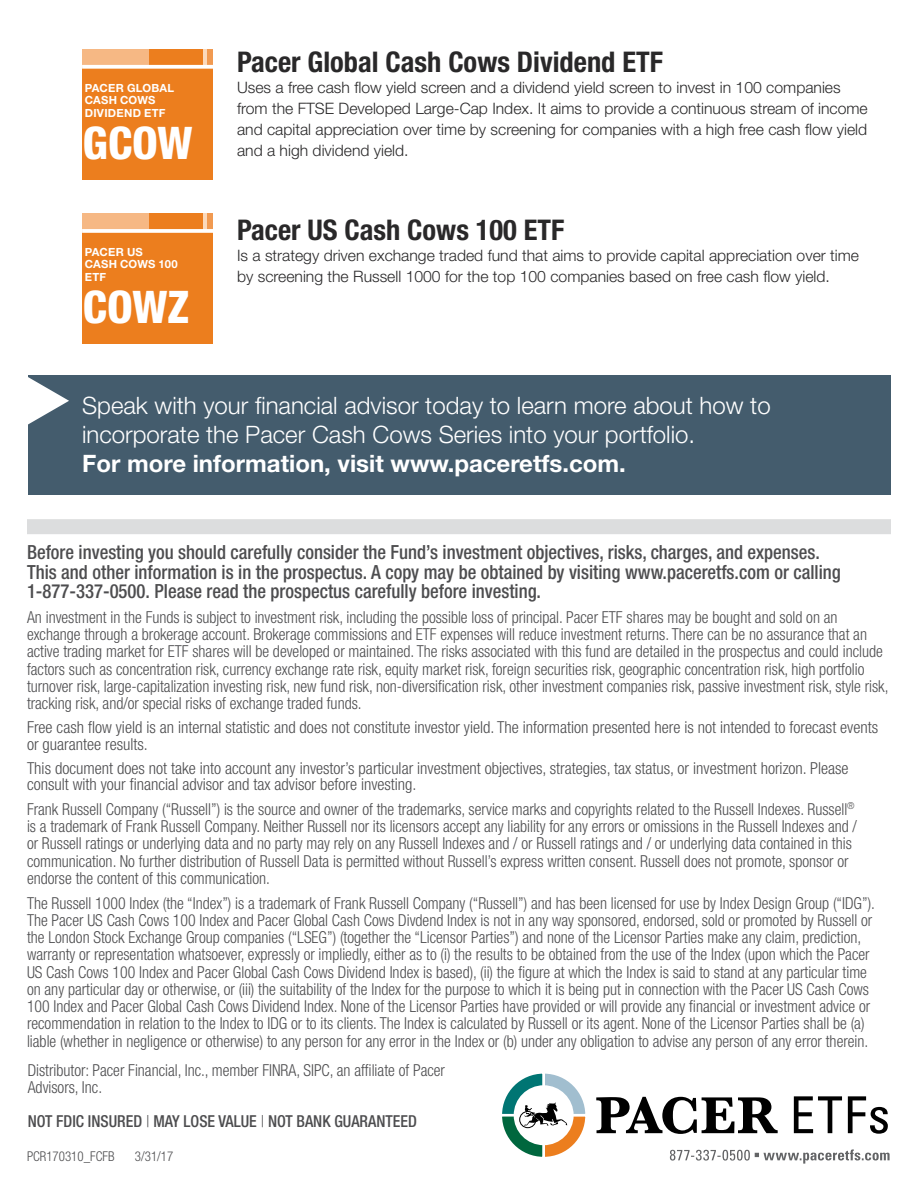
<style>
.page{position:relative;width:918px;height:1188px;background:#fff}
.page>*{position:absolute;margin:0;border:0;box-sizing:border-box;transform-origin:0 0}
.t1{font:800 condensed 45px "Helvetica Neue";color:#fff}
.t2{font:700 condensed 28.5px "Helvetica Neue";color:#292829}
.t3{font:300 24px/28.8px "Helvetica Neue";color:#fff}
.t4{font:700 24px "Helvetica Neue";color:#fff}
.t5{font:500 condensed 19.5px/19.5px "Helvetica Neue";color:#4d4d4f;scale:.96 1}
.t6{font:300 condensed 16.5px/17.2px "Helvetica Neue";color:#4d4d4f;scale:.96 1}
.t7{font:300 condensed 16.5px/16.5px "Helvetica Neue";color:#4d4d4f}
.t8{font:500 condensed 16.5px "Helvetica Neue";color:#4d4d4f;scale:.96 1}
.t9{font:300 15.75px/21px "Helvetica Neue";color:#292829}
.t10{font:300 condensed 13.5px "Helvetica Neue";color:#4d4d4f;scale:.96 1}
.t11{font:700 11.25px/12.8px "Helvetica Neue";letter-spacing:.025em;color:#fff}
.s1{font-weight:300}
</style>
<div class="page">
<svg style="left:596px;top:1096px;width:292px;height:38px"></svg>
<svg style="left:502px;top:1073px;width:84px;height:84px"></svg>
<svg style="left:670px;top:1149px;width:220px;height:15px"></svg>
<div style="left:27px;top:519px;width:864px;height:15px;background:#dcddde"></div>
<div style="left:28px;top:375px;width:863px;height:119px;background:#445c6d"></div>
<svg style="left:28px;top:377px;width:41px;height:48px"></svg>
<div style="left:82px;top:50px;width:131px;height:130px;background:#ec7e1e"></div>
<div style="left:173px;top:50px;width:40px;height:17px;background:#f19a51"></div>
<svg style="left:202px;top:50px;width:5px;height:15px"></svg>
<div style="left:137px;top:50px;width:65px;height:17px;background:#ec7e1e"></div>
<div style="left:82px;top:50px;width:66px;height:17px;background:#f6b884"></div>
<svg style="left:82px;top:65px;width:131px;height:4px"></svg>
<div style="left:82px;top:214px;width:131px;height:130px;background:#ec7e1e"></div>
<div style="left:173px;top:214px;width:40px;height:17px;background:#f19a51"></div>
<svg style="left:202px;top:214px;width:5px;height:15px"></svg>
<div style="left:137px;top:214px;width:65px;height:17px;background:#ec7e1e"></div>
<div style="left:82px;top:214px;width:66px;height:17px;background:#f6b884"></div>
<svg style="left:82px;top:229px;width:131px;height:4px"></svg>
<p class="t11" style="left:85px;top:81px;width:91px">PAC ER GLOBAL<br>CASH C OWS<br>DIVIDEND ETF</p>
<h1 class="t1" style="left:83px;top:115px;width:111px">GCOW</h1>
<p class="t11" style="left:85px;top:245px;width:95px">PACER US<br>CASH COWS 100<br>ETF</p>
<h1 class="t1" style="left:83px;top:279px;width:108px">COWZ</h1>
<h2 class="t2" style="left:237px;top:44px;width:427px">Pacer Global Cash Cows Dividend ETF</h2>
<p class="t9" style="left:237px;top:76px;width:632px">Uses a free cash flow yield screen and a dividend yield screen to invest in 100 companies from the FTSE Developed Large-Cap Index. It aims to provide a continuous stream of income and capital appreciation over time by screening for companies with a high free cash flow yield and a high dividend yield.</p>
<h2 class="t2" style="left:237px;top:213px;width:329px">Pacer US Cash Cows 100 ETF</h2>
<p class="t9" style="left:237px;top:245px;width:623px">Is a strategy driven exchange traded fund that aims to provide capital appreciation over time by screening the Russell 1000 for the top 100 companies based on free cash flow yield.</p>
<h3 class="t3" style="left:82px;top:391px;width:690px">Speak with your financial advisor today to learn more about how to incorporate the Pacer Cash Cows Series into your portfolio.</h3>
<h3 class="t4" style="left:82px;top:448px;width:545px">FOR MORE INFORMATION, VISIT WWW.PACERETFS.COM.</h3>
<p class="t5" style="left:27px;top:542px;width:849px">Before investing you should carefully consider the Fund’s investment objectives, risks, charges, and expenses.<br>This and other information is in the prospectus. A copy may be obtained by visiting www.paceretfs.com or calling<br>1-877-337-0500. Please read the prospectus carefully before investing.</p>
<p class="t6" style="left:27px;top:608px;width:899px">An investment in the Funds is subject to investment risk, including the possible loss of principal. Pacer ETF shares may be bought and sold on an exchange through a brokerage account. Brokerage commissions and ETF expenses will reduce investment returns. There can be no assurance that an active trading market for ETF shares will be developed or maintained. The risks associated with this fund are detailed in the prospectus and could include factors such as concentration risk, currency exchange rate risk, equity market risk, foreign securities risk, geographic concentration risk, high portfolio turnover risk, large-capitalization investing risk, new fund risk, non-diversification risk, other investment companies risk, passive investment risk, style risk, tracking risk, and/or special risks of exchange traded funds.</p>
<p class="t7" style="left:27px;top:719px;width:853px">Free cash flow yield is an internal statistic and does not constitute investor yield. The information presented here is not intended to forecast events or guarantee results.</p>
<p class="t7" style="left:27px;top:759px;width:823px">This document does not take into account any investor’s particular investment objectives, strategies, tax status, or investment horizon. Please consult with your financial advisor and tax advisor before investing.</p>
<p class="t6" style="left:27px;top:800px;width:866px">Frank Russell Company (“Russell”) is the source and owner of the trademarks, service marks and copyrights related to the Russell Indexes. Russell<sup>® </sup>is a trademark of Frank Russell Company. Neither Russell nor its licensors accept any liability for any errors or omissions in the Russell Indexes and / or Russell ratings or underlying data and no party may rely on any Russell Indexes and / or Russell ratings and / or underlying data contained in this communication. No further distribution of Russell Data is permitted without Russell’s express written consent. Russell does not promote, sponsor or endorse the content of this communication.</p>
<p class="t6" style="left:27px;top:894px;width:885px">The Russell 1000 Index (the “Index”) is a trademark of Frank Russell Company (“Russell”) and has been licensed for use by Index Design Group (“IDG”).<br>The Pacer US Cash Cows 100 Index and Pacer Global Cash Cows Divdend Index is not in any way sponsored, endorsed, sold or promoted by Russell or the London Stock Exchange Group companies (“LSEG”) (together the “Licensor Parties”) and none of the Licensor Parties make any claim, prediction, warranty or representation whatsoever, expressly or impliedly, either as to (i) the results to be obtained from the use of the Index (upon which the Pacer US Cash Cows 100 Index and Pacer Global Cash Cows Dividend Index is based), (ii) the figure at which the Index is said to stand at any particular time on any particular day or otherwise, or (iii) the suitability of the Index for the purpose to which it is being put in connection with the Pacer US Cash Cows 100 Index and Pacer Global Cash Cows Dividend Index. None of the Licensor Parties have provided or will provide any financial or investment advice or recommendation in relation to the Index to IDG or to its clients. The Index is calculated by Russell or its agent. None of the Licensor Parties shall be (a) liable (whether in negligence or otherwise) to any person for any error in the Index or (b) under any obligation to advise any person of any error therein.</p>
<p class="t6" style="left:28px;top:1061px;width:436px">Distributor: Pacer Financial, Inc., member FINRA, SIPC, an affiliate of Pacer<br>Advisors, Inc.</p>
<p class="t8" style="left:28px;top:1112px;width:407px">NOT FDIC INSURED <span class="s1">|</span> MAY LOSE VALUE <span class="s1">|</span> NOT BANK GUARANTEED</p>
<p class="t10" style="left:27px;top:1148px;width:93px">PCR170310_FCFB</p>
<p class="t10" style="left:135px;top:1148px;width:41px">3/31/17</p>
</div>
